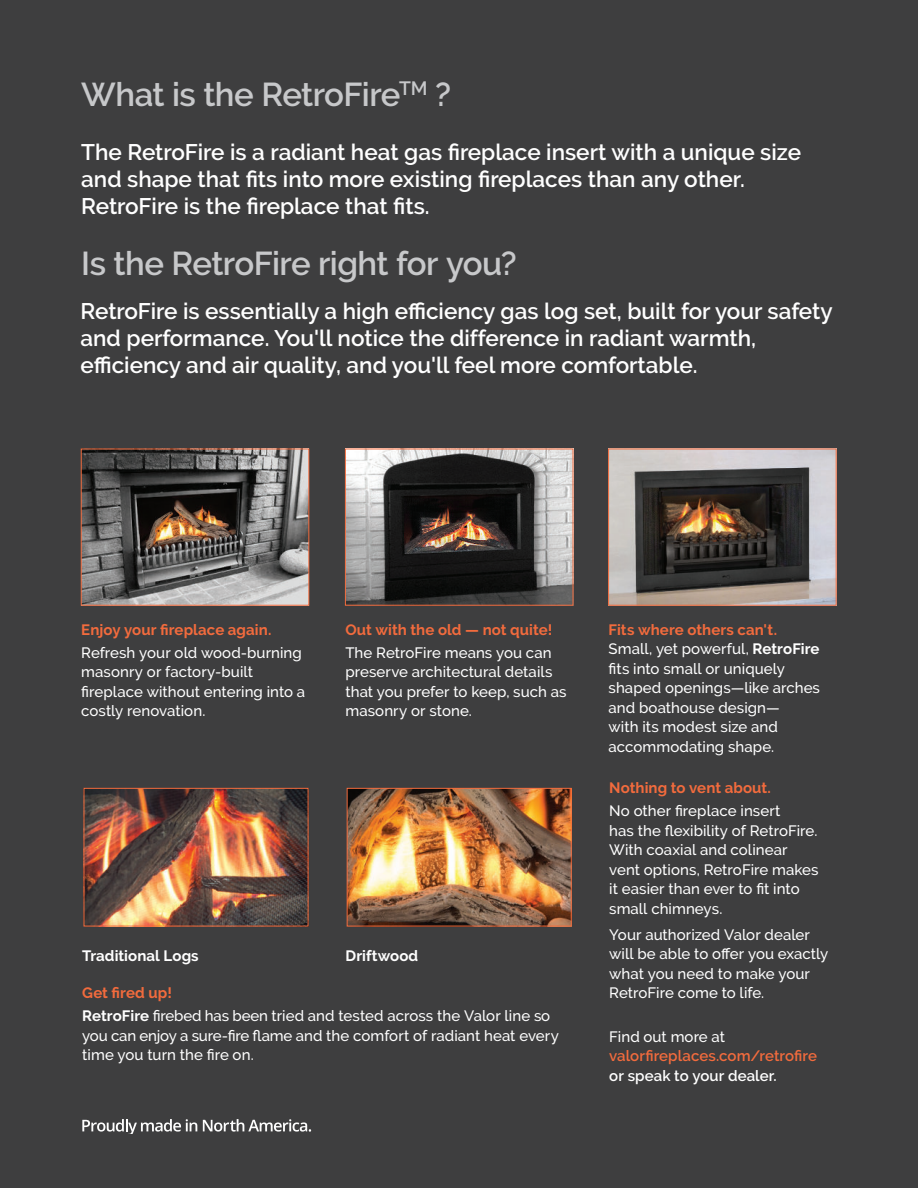
<style>
.page{position:relative;width:918px;height:1188px;background:#3e3e3f}
.page>*{position:absolute;margin:0;border:0;box-sizing:border-box;transform-origin:0 0}
.t1{font:600 33px "Raleway";letter-spacing:-.02em;color:#c7c8ca}
.t2{font:600 22.5px/27px "Raleway";color:#fff}
.t3{font:500 15px/19.5px "Raleway";letter-spacing:.005em;color:#fff}
.t4{font:700 15px "Raleway";letter-spacing:.005em;color:#f26b3d}
.t5{font:600 15px "Raleway";color:#f26b3d}
.t6{font:700 15px "Raleway";letter-spacing:.005em;color:#fff}
.t7{font:600 15px "Raleway";letter-spacing:.005em;color:#fff}
.s1{font-weight:700;color:#f26b3d}
.s2{font-weight:700}
</style>
<div class="page">
<svg style="left:82px;top:1119px;width:115px;height:15px"></svg>
<svg style="left:203px;top:1119px;width:108px;height:13px"></svg>
<img style="left:83px;top:451px;width:224px;height:152px">
<div style="left:81px;top:449px;width:228px;height:156px;border:1px solid #f26b3d"></div>
<img style="left:347px;top:451px;width:224px;height:152px">
<img style="left:610px;top:451px;width:224px;height:152px">
<img style="left:86px;top:790px;width:220px;height:134px">
<div style="left:84px;top:788px;width:224px;height:138px;border:1px solid #f26b3d"></div>
<img style="left:349px;top:790px;width:220px;height:134px">
<div style="left:347px;top:788px;width:224px;height:138px;border:1px solid #f26b3d"></div>
<h1 class="t1" style="left:81px;top:76px;width:371px">What is the RetroFire<sup>TM</sup> ?</h1>
<h2 class="t2" style="left:81px;top:139px;width:721px">The RetroFire is a radiant heat gas fireplace insert with a unique size and shape that fits into more existing fireplaces than any other.<br>RetroFire is the fireplace that fits.</h2>
<h1 class="t1" style="left:81px;top:245px;width:437px">Is the RetroFire right for you?</h1>
<h2 class="t2" style="left:81px;top:297px;width:754px">RetroFire is essentially a high efficiency gas log set, built for your safety and performance. You'll notice the difference in radiant warmth, efficiency and air quality, and you'll feel more comfortable.</h2>
<p class="t4" style="left:81px;top:621px;width:192px">Enjoy your fireplace again.</p>
<p class="t3" style="left:81px;top:644px;width:226px">Refresh your old wood-burning masonry or factory-built fireplace without entering into a costly renovation.</p>
<p class="t4" style="left:345px;top:624px;width:208px">Out with the old — not quite!</p>
<p class="t3" style="left:345px;top:644px;width:223px">The RetroFire means you can preserve architectural details that you prefer to keep, such as masonry or stone.</p>
<p class="t6" style="left:82px;top:950px;width:118px">Traditional Logs</p>
<p class="t6" style="left:345px;top:949px;width:74px">Driftwood</p>
<p class="t3" style="left:82px;top:982px;width:470px;line-height:22.8px"><span class="s1">Get fired up!<br></span><span class="s2">RetroFire</span> firebed has been tried and tested across the Valor line so</p>
<p class="t3" style="left:82px;top:1026px;width:478px">you can enjoy a sure-fire flame and the comfort of radiant heat every time you turn the fire on.</p>
<p class="t3" style="left:609px;top:621px;width:213px"><span class="s1">Fits where others can't.<br></span>Small, yet powerful, <span class="s2">RetroFire </span>fits into small or uniquely shaped openings—like arches and boathouse design—<br>with its modest size and accommodating shape.</p>
<p class="t4" style="left:609px;top:782px;width:163px">Nothing to vent about.</p>
<p class="t3" style="left:609px;top:801px;width:211px">No other fireplace insert<br>has the flexibility of RetroFire.<br>With coaxial and colinear vent options, RetroFire makes it easier than ever to fit into small chimneys.</p>
<p class="t3" style="left:609px;top:926px;width:221px">Your authorized Valor dealer will be able to offer you exactly what you need to make your<br>RetroFire come to life.</p>
<p class="t3" style="left:609px;top:1028px;width:117px">Find out more at</p>
<p class="t5" style="left:609px;top:1047px;width:209px">valorfireplaces.com/retrofire</p>
<p class="t7" style="left:609px;top:1067px;width:169px">or speak to your dealer.</p>
</div>
